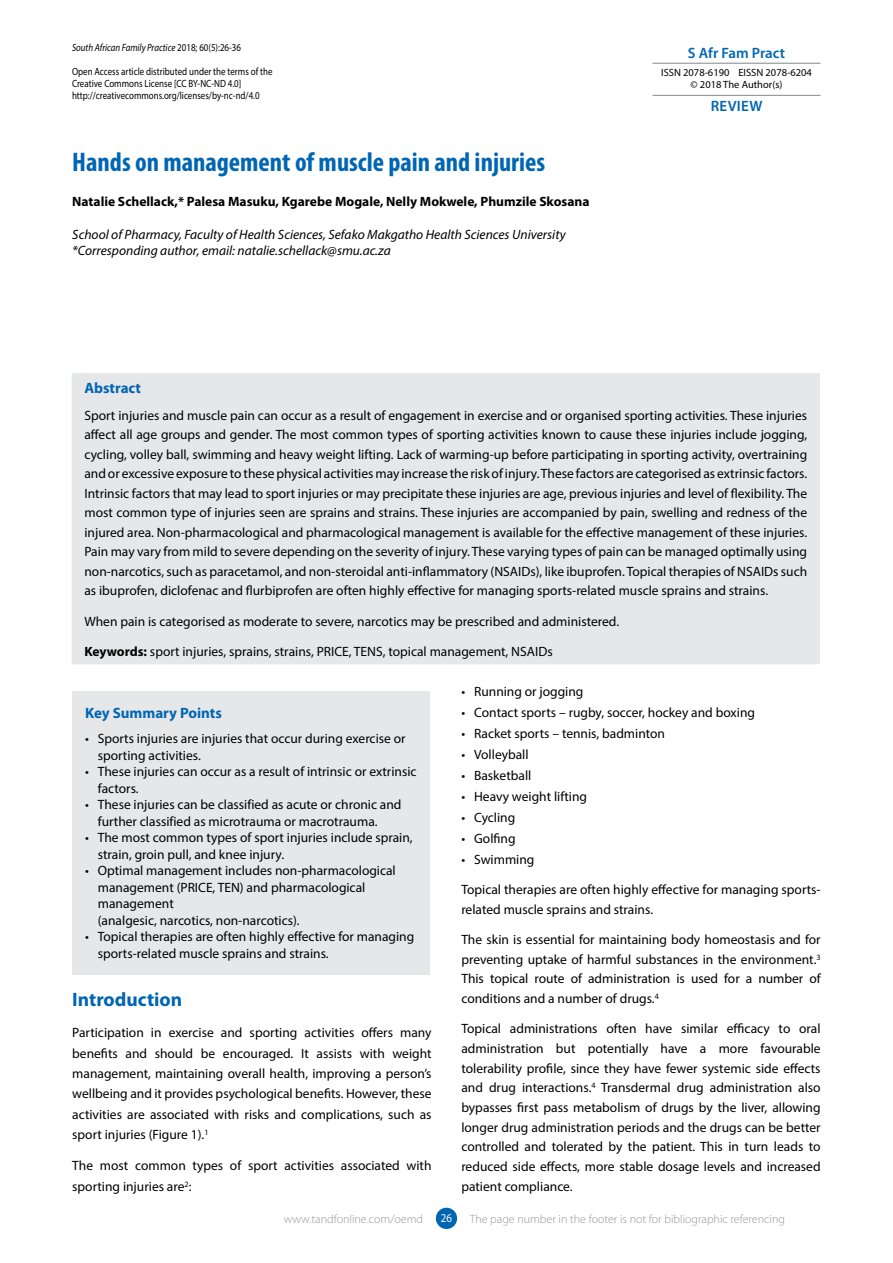
<style>
.page{position:relative;width:893px;height:1263px;background:#fff}
.page>*{position:absolute;margin:0;border:0;box-sizing:border-box;transform-origin:0 0}
.t1{font:700 condensed 27px "Myriad Pro";color:#0066b3}
.t2{font:700 19.5px "Myriad Pro";color:#0066b3}
.t3{font:700 15px "Myriad Pro";color:#0066b3}
.t4{font:600 15px "Myriad Pro";color:#0066b3}
.t5{font:13.5px/19.6px "Myriad Pro";color:#000}
.t6{font:italic 13.5px/16.5px "Myriad Pro";color:#000}
.t7{font:700 13.5px "Myriad Pro";color:#000}
.t8{font:300 12px "Myriad Pro";color:#939598}
.t9{font:12px "Myriad Pro";color:#fff;scale:.9 1}
.t10{font:10.5px/12px "Myriad Pro";color:#000;scale:.85 1}
.t11{font:10.5px/12px "Myriad Pro";color:#000;text-align:center}
.t12{font:italic 10.5px "Myriad Pro";color:#000;scale:.85 1}
.s1{font-style:normal}
.s2{font-weight:700}
</style>
<div class="page">
<div style="left:436px;top:1208px;width:21px;height:21px;background:#0066b3;border-radius:50%"></div>
<hr style="left:652px;top:63px;width:168px;height:1px;background:#939598">
<hr style="left:652px;top:95px;width:168px;height:1px;background:#939598">
<div style="left:72px;top:373px;width:748px;height:291px;background:#e6e7e8"></div>
<div style="left:72px;top:691px;width:357px;height:283px;background:#e6e7e8"></div>
<p class="t12" style="left:72px;top:41px;width:200px">South African Family Practice <span class="s1">2018; 60(5):26-36</span></p>
<p class="t10" style="left:72px;top:65px;width:237px">Open Access article distributed under the terms of the<br>Creative Commons License [CC BY-NC-ND 4.0] http://creativecommons.org/licenses/by-nc-nd/4.0</p>
<h1 class="t1" style="left:72px;top:145px;width:474px">Hands on management of muscle pain and injuries</h1>
<p class="t7" style="left:72px;top:192px;width:519px">Natalie Schellack,* Palesa Masuku, Kgarebe Mogale, Nelly Mokwele, Phumzile Skosana</p>
<p class="t6" style="left:72px;top:226px;width:495px">School of Pharmacy, Faculty of Health Sciences, Sefako Makgatho Health Sciences University *Corresponding author, email: natalie.schellack@smu.ac.za</p>
<p class="t4" style="left:688px;top:44px;width:99px">S Afr Fam Pract</p>
<p class="t11" style="left:661px;top:67px;width:152px">ISSN 2078-6190 EISSN 2078-6204 © 2018 The Author(s)</p>
<p class="t4" style="left:711px;top:96px;width:53px">REVIEW</p>
<p class="t3" style="left:84px;top:378px;width:58px">Abstract</p>
<p class="t5" style="left:84px;top:405px;width:724px;text-align:justify">Sport injuries and muscle pain can occur as a result of engagement in exercise and or organised sporting activities. These injuries affect all age groups and gender. The most common types of sporting activities known to cause these injuries include jogging, cycling, volley ball, swimming and heavy weight lifting. Lack of warming-up before participating in sporting activity, overtraining and or excessive exposure to these physical activities may increase the risk of injury. These factors are categorised as extrinsic factors.<br>Intrinsic factors that may lead to sport injuries or may precipitate these injuries are age, previous injuries and level of flexibility. The most common type of injuries seen are sprains and strains. These injuries are accompanied by pain, swelling and redness of the injured area. Non-pharmacological and pharmacological management is available for the effective management of these injuries.<br>Pain may vary from mild to severe depending on the severity of injury. These varying types of pain can be managed optimally using non-narcotics, such as paracetamol, and non-steroidal anti-inflammatory (NSAIDs), like ibuprofen. Topical therapies of NSAIDs such as ibuprofen, diclofenac and flurbiprofen are often highly effective for managing sports-related muscle sprains and strains.</p>
<p class="t5" style="left:84px;top:611px;width:536px">When pain is categorised as moderate to severe, narcotics may be prescribed and administered.</p>
<p class="t5" style="left:84px;top:641px;width:470px"><span class="s2">Keywords:</span> sport injuries, sprains, strains, PRICE, TENS, topical management, NSAIDs</p>
<p class="t3" style="left:85px;top:704px;width:138px">Key Summary Points</p>
<p class="t5" style="left:98px;top:730px;width:309px;line-height:16.5px;text-indent:-13px">• Sports injuries are injuries that occur during exercise or sporting activities.</p>
<p class="t5" style="left:98px;top:763px;width:320px;line-height:16.5px;text-indent:-13px">• These injuries can occur as a result of intrinsic or extrinsic factors.</p>
<p class="t5" style="left:98px;top:796px;width:305px;line-height:16.5px;text-indent:-13px">• These injuries can be classified as acute or chronic and further classified as microtrauma or macrotrauma.</p>
<p class="t5" style="left:98px;top:829px;width:316px;line-height:16.5px;text-indent:-13px">• The most common types of sport injuries include sprain, strain, groin pull, and knee injury.</p>
<p class="t5" style="left:98px;top:862px;width:299px;line-height:16.5px;text-indent:-13px">• Optimal management includes non-pharmacological management (PRICE, TEN) and pharmacological management<br>(analgesic, narcotics, non-narcotics).</p>
<p class="t5" style="left:98px;top:928px;width:318px;line-height:16.5px;text-indent:-13px">• Topical therapies are often highly effective for managing sports-related muscle sprains and strains.</p>
<h2 class="t2" style="left:72px;top:987px;width:111px">Introduction</h2>
<p class="t5" style="left:72px;top:1022px;width:361px;line-height:20.4px;text-align:justify">Participation in exercise and sporting activities offers many benefits and should be encouraged. It assists with weight management, maintaining overall health, improving a person’s wellbeing and it provides psychological benefits. However, these activities are associated with risks and complications, such as sport injuries (Figure 1).<sup>1</sup></p>
<p class="t5" style="left:72px;top:1155px;width:361px;line-height:20.4px">The most common types of sport activities associated with sporting injuries are<sup>2</sup>:</p>
<p class="t5" style="left:461px;top:681px;width:124px">• Running or jogging</p>
<p class="t5" style="left:461px;top:702px;width:295px">• Contact sports – rugby, soccer, hockey and boxing</p>
<p class="t5" style="left:461px;top:723px;width:205px">• Racket sports – tennis, badminton</p>
<p class="t5" style="left:461px;top:744px;width:69px">• Volleyball</p>
<p class="t5" style="left:461px;top:765px;width:72px">• Basketball</p>
<p class="t5" style="left:461px;top:786px;width:127px">• Heavy weight lifting</p>
<p class="t5" style="left:461px;top:807px;width:55px">• Cycling</p>
<p class="t5" style="left:461px;top:828px;width:56px">• Golfing</p>
<p class="t5" style="left:461px;top:849px;width:75px">• Swimming</p>
<p class="t5" style="left:461px;top:879px;width:361px">Topical therapies are often highly effective for managing sports&shy;related muscle sprains and strains.</p>
<p class="t5" style="left:461px;top:929px;width:361px;text-align:justify">The skin is essential for maintaining body homeostasis and for preventing uptake of harmful substances in the environment.<sup>3<br></sup>This topical route of administration is used for a number of conditions and a number of drugs.<sup>4</sup></p>
<p class="t5" style="left:461px;top:1019px;width:361px;text-align:justify">Topical administrations often have similar efficacy to oral administration but potentially have a more favourable tolerability profile, since they have fewer systemic side effects and drug interactions.<sup>4</sup> Transdermal drug administration also bypasses first pass metabolism of drugs by the liver, allowing longer drug administration periods and the drugs can be better controlled and tolerated by the patient. This in turn leads to reduced side effects, more stable dosage levels and increased patient compliance.</p>
<p class="t8" style="left:284px;top:1212px;width:141px">www.tandfonline.com/oemd</p>
<p class="t9" style="left:441px;top:1211px;width:14px">26</p>
<p class="t8" style="left:470px;top:1212px;width:317px">The page number in the footer is not for bibliographic referencing</p>
</div>
